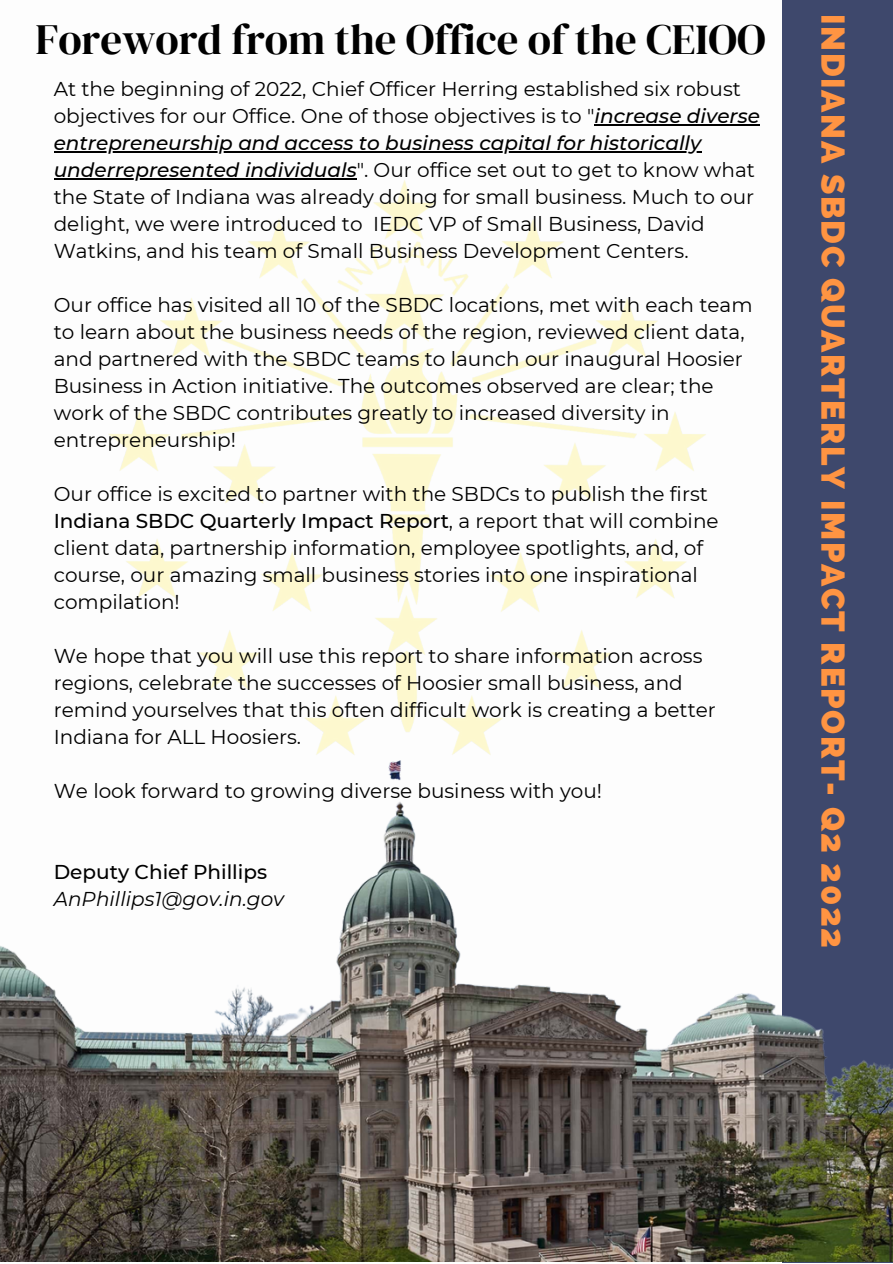
<style>
.page{position:relative;width:893px;height:1264px;background:#fff}
.page>*{position:absolute;margin:0;border:0;box-sizing:border-box;transform-origin:0 0}
.t1{font:42.75px "DM Serif Display";color:#000}
.t2{font:800 33px "Raleway";letter-spacing:.05em;color:#ff9442}
.t3{font:19.95px/27px "Montserrat";color:#000}
.t4{font:italic 19.95px "Montserrat";color:#000}
.t5{font:500 19.95px "Montserrat";color:#000}
.s1{font-weight:500;font-style:italic}
.s2{font-weight:500}
</style>
<div class="page">
<img style="left:108px;top:151px;width:598px;height:604px">
<div style="left:782px;top:0;width:110px;height:1262px;background:#3e486c"></div>
<img style="left:0;top:760px;width:892px;height:501px">
<hr style="left:594px;top:124px;width:166px;height:2px;background:#000">
<hr style="left:54px;top:151px;width:647px;height:2px;background:#000">
<hr style="left:54px;top:178px;width:302px;height:2px;background:#000">
<h1 class="t1" style="left:35px;top:10px;width:731px">Foreword from the Office of the CEIOO</h1>
<p class="t3" style="left:54px;top:76px;width:707px">At the beginning of 2022, Chief Officer Herring established six robust objectives for our Office. One of those objectives is to "<span class="s1">increase diverse entrepreneurship and access to business capital for historically underrepresented individuals</span>". Our office set out to get to know what the State of Indiana was already doing for small business. Much to our delight, we were introduced to IEDC VP of Small Business, David Watkins, and his team of Small Business Development Centers.</p>
<p class="t3" style="left:54px;top:292px;width:700px">Our office has visited all 10 of the SBDC locations, met with each team to learn about the business needs of the region, reviewed client data, and partnered with the SBDC teams to launch our inaugural Hoosier Business in Action initiative. The outcomes observed are clear; the work of the SBDC contributes greatly to increased diversity in entrepreneurship!</p>
<p class="t3" style="left:54px;top:480px;width:666px">Our office is excited to partner with the SBDCs to publish the first <span class="s2">Indiana SBDC Quarterly Impact Report</span>, a report that will combine client data, partnership information, employee spotlights, and, of course, our amazing small business stories into one inspirational compilation!</p>
<p class="t3" style="left:54px;top:642px;width:663px">We hope that you will use this report to share information across regions, celebrate the successes of Hoosier small business, and remind yourselves that this often difficult work is creating a better Indiana for ALL Hoosiers.</p>
<p class="t3" style="left:54px;top:777px;width:550px">We look forward to growing diverse business with you!</p>
<p class="t5" style="left:54px;top:859px;width:215px">Deputy Chief Phillips</p>
<p class="t4" style="left:54px;top:886px;width:232px">AnPhillips1@gov.in.gov</p>
<h2 class="t2" style="left:852px;top:14px;width:935px;rotate:90deg">INDIANA SBDC QUARTERLY IMPACT REPORT- Q2 2022</h2>
</div>
